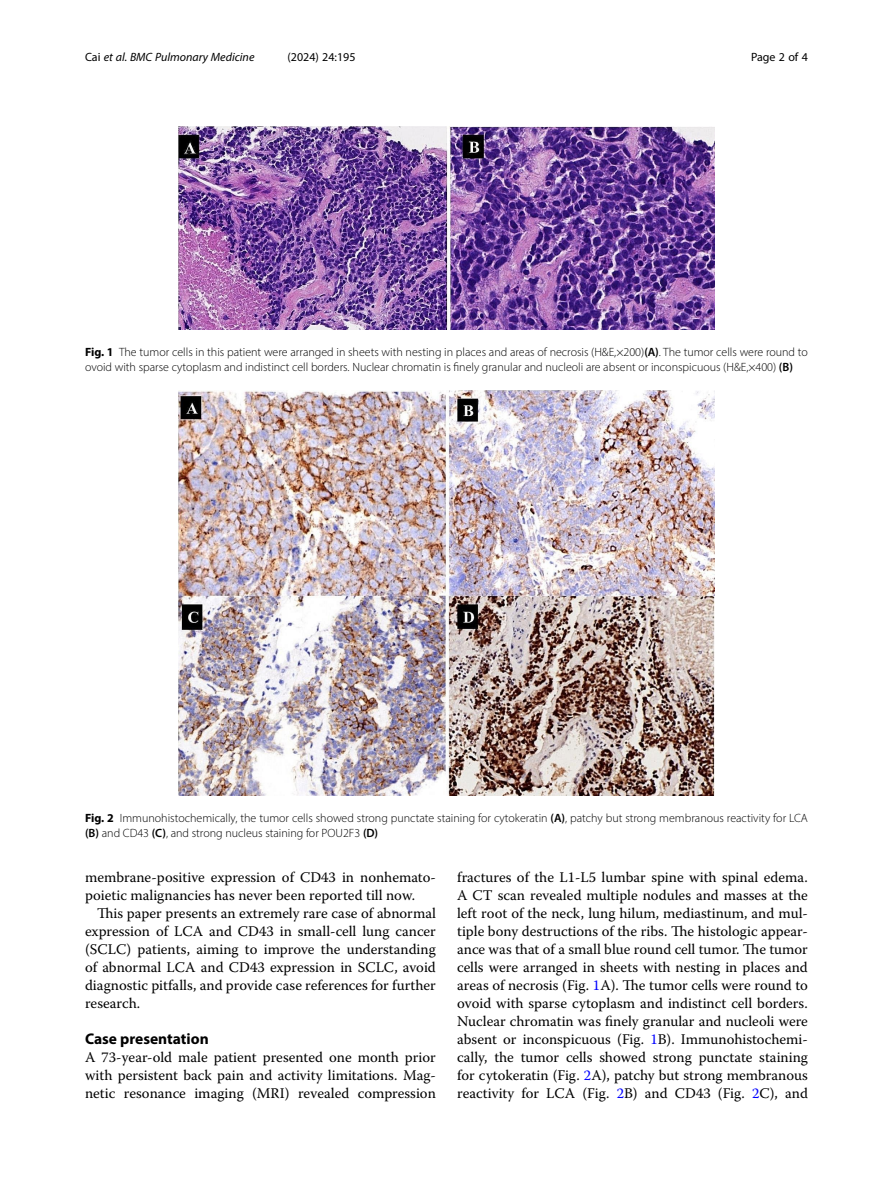
<style>
.page{position:relative;width:893px;height:1191px;background:#fff}
.page>*{position:absolute;margin:0;border:0;box-sizing:border-box;transform-origin:0 0}
.Head_1{font:700 15.45px "Myriad Pro";color:#000}
.Body_Text{font:14.7px/18px "Warnock Pro";color:#000;text-align:justify}
.Body_Text_Indent{font:14.7px/18px "Warnock Pro";color:#000}
.Figure_Caption{font:300 12px/15px "Myriad Pro";color:#000}
.t1{font:italic 12px "Myriad Pro";color:#000}
.t2{font:12px "Myriad Pro";color:#000}
.s1{font-style:normal}
.s2{font-weight:700}
.s3{font-weight:600}
.s4{color:#00f}
</style>
<div class="page">
<img style="left:178px;top:391px;width:536px;height:404px">
<img style="left:178px;top:126px;width:536px;height:203px">
<p class="t1" style="left:85px;top:50px;width:171px"><span class="s1">Cai</span> et al. BMC Pulmonary Medicine</p>
<p class="t2" style="left:288px;top:50px;width:70px">(2024) 24:195</p>
<p class="t2" style="left:751px;top:50px;width:58px">Page 2 of 4</p>
<p class="Figure_Caption" style="left:85px;top:344px;width:724px"><span class="s2">Fig. 1</span> The tumor cells in this patient were arranged in sheets with nesting in places and areas of necrosis (H&amp;E,×200)<span class="s3">(A)</span>. The tumor cells were round to ovoid with sparse cytoplasm and indistinct cell borders. Nuclear chromatin is finely granular and nucleoli are absent or inconspicuous (H&amp;E,×400) <span class="s3">(B)</span></p>
<p class="Figure_Caption" style="left:85px;top:811px;width:724px"><span class="s2">Fig. 2</span> Immunohistochemically, the tumor cells showed strong punctate staining for cytokeratin <span class="s3">(A)</span>, patchy but strong membranous reactivity for LCA <span class="s3">(B)</span> and CD43 <span class="s3">(C)</span>, and strong nucleus staining for POU2F3 <span class="s3">(D)</span></p>
<p class="Body_Text_Indent" style="left:85px;top:868px;width:352px">membrane-positive expression of CD43 in nonhemato&shy;poietic malignancies has never been reported till now.</p>
<p class="Body_Text_Indent" style="left:85px;top:904px;width:352px;text-align:justify;text-indent:12px">This paper presents an extremely rare case of abnormal expression of LCA and CD43 in small-cell lung cancer (SCLC) patients, aiming to improve the understanding of abnormal LCA and CD43 expression in SCLC, avoid diagnostic pitfalls, and provide case references for further research.</p>
<p class="Head_1" style="left:85px;top:1029px;width:125px">Case presentation</p>
<p class="Body_Text" style="left:85px;top:1048px;width:352px">A 73-year-old male patient presented one month prior with persistent back pain and activity limitations. Mag&shy;netic resonance imaging (MRI) revealed compression</p>
<p class="Body_Text" style="left:457px;top:868px;width:352px">fractures of the L1-L5 lumbar spine with spinal edema.<br>A CT scan revealed multiple nodules and masses at the left root of the neck, lung hilum, mediastinum, and mul&shy;tiple bony destructions of the ribs. The histologic appear&shy;ance was that of a small blue round cell tumor. The tumor cells were arranged in sheets with nesting in places and areas of necrosis (Fig. <span class="s4">1</span>A). The tumor cells were round to ovoid with sparse cytoplasm and indistinct cell borders.<br>Nuclear chromatin was finely granular and nucleoli were absent or inconspicuous (Fig. <span class="s4">1</span>B). Immunohistochemi&shy;cally, the tumor cells showed strong punctate staining for cytokeratin (Fig. <span class="s4">2</span>A), patchy but strong membranous reactivity for LCA (Fig. <span class="s4">2</span>B) and CD43 (Fig. <span class="s4">2</span>C), and</p>
</div>
